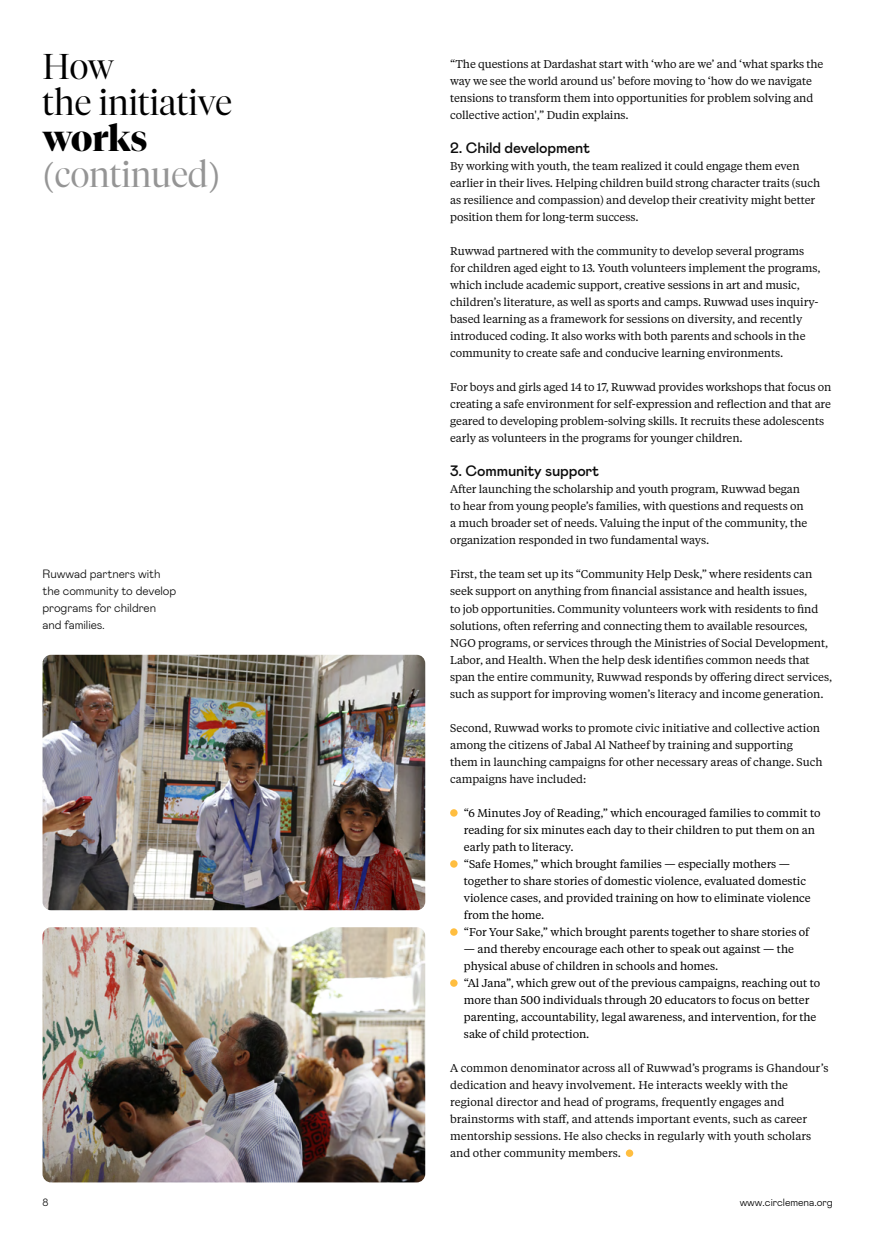
<style>
.page{position:relative;width:876px;height:1242px;background:#fff}
.page>*{position:absolute;margin:0;border:0;box-sizing:border-box;transform-origin:0 0}
.Case_Study_Title_lig{font:300 35.7px/36px "Tiempos Fine";color:#000}
.Case_Study_Title{font:300 35.7px/36px "Tiempos Fine";color:#959595}
.Subheads{font:500 15px "Mabry Pro";letter-spacing:-.01em;color:#0d0d0d}
.Body{font:300 12px/17px "Mabry Pro";letter-spacing:-.005em;color:#0d0d0d}
.Body_longform_copy{font:11.25px/17px "Tiempos Text";letter-spacing:-.01em;color:#0d0d0d}
.Body_longform_copy-2{font:11.25px/17px "Tiempos Text";letter-spacing:-.005em;color:#000}
.t1{font:300 10.5px "Mabry Pro";color:#000}
.s1{font-weight:700;color:#000}
.s2{font-family:"Minion Pro";font-weight:400}
</style>
<div class="page">
<div style="left:450px;top:809px;width:8px;height:7px;background:#ffbe40;border-radius:50%"></div>
<div style="left:450px;top:860px;width:8px;height:7px;background:#ffbe40;border-radius:50%"></div>
<div style="left:450px;top:928px;width:8px;height:7px;background:#ffbe40;border-radius:50%"></div>
<div style="left:450px;top:979px;width:8px;height:7px;background:#ffbe40;border-radius:50%"></div>
<div style="left:626px;top:1149px;width:7px;height:8px;background:#ffbe40;border-radius:50%"></div>
<img style="left:43px;top:927px;width:382px;height:255px">
<img style="left:43px;top:655px;width:382px;height:255px">
<p class="Case_Study_Title_lig" style="left:43px;top:48px;width:191px">How<br>the initiative</p>
<p class="Case_Study_Title" style="left:43px;top:120px;width:179px"><span class="s1">works </span><span class="s2">(</span>continued<span class="s2">)</span></p>
<p class="Body" style="left:43px;top:565px;width:135px">Ruwwad partners with the community to develop programs for children and families.</p>
<p class="Body_longform_copy" style="left:450px;top:55px;width:375px">“The questions at Dardashat start with ‘who are we’ and ‘what sparks the way we see the world around us’ before moving to ‘how do we navigate tensions to transform them into opportunities for problem solving and collective action',” Dudin explains.</p>
<p class="Subheads" style="left:450px;top:137px;width:141px">2. Child development</p>
<p class="Body_longform_copy" style="left:450px;top:157px;width:372px">By working with youth, the team realized it could engage them even earlier in their lives. Helping children build strong character traits (such as resilience and compassion) and develop their creativity might better position them for long-term success.</p>
<p class="Body_longform_copy" style="left:450px;top:242px;width:372px">Ruwwad partnered with the community to develop several programs for children aged eight to 13. Youth volunteers implement the programs, which include academic support, creative sessions in art and music, children’s literature, as well as sports and camps. Ruwwad uses inquiry&shy;based learning as a framework for sessions on diversity, and recently introduced coding. It also works with both parents and schools in the community to create safe and conducive learning environments.</p>
<p class="Body_longform_copy" style="left:450px;top:378px;width:383px">For boys and girls aged 14 to 17, Ruwwad provides workshops that focus on creating a safe environment for self-expression and reflection and that are geared to developing problem-solving skills. It recruits these adolescents early as volunteers in the programs for younger children.</p>
<p class="Subheads" style="left:450px;top:460px;width:151px">3. Community support</p>
<p class="Body_longform_copy" style="left:450px;top:480px;width:359px">After launching the scholarship and youth program, Ruwwad began to hear from young people’s families, with questions and requests on a much broader set of needs. Valuing the input of the community, the organization responded in two fundamental ways.</p>
<p class="Body_longform_copy" style="left:450px;top:565px;width:384px">First, the team set up its “Community Help Desk,” where residents can seek support on anything from financial assistance and health issues,<br>to job opportunities. Community volunteers work with residents to find solutions, often referring and connecting them to available resources, NGO programs, or services through the Ministries of Social Development, Labor, and Health. When the help desk identifies common needs that span the entire community, Ruwwad responds by offering direct services, such as support for improving women’s literacy and income generation.</p>
<p class="Body_longform_copy" style="left:450px;top:718px;width:374px">Second, Ruwwad works to promote civic initiative and collective action among the citizens of Jabal Al Natheef by training and supporting them in launching campaigns for other necessary areas of change. Such campaigns have included:</p>
<p class="Body_longform_copy-2" style="left:464px;top:803px;width:358px">“6 Minutes Joy of Reading,” which encouraged families to commit to reading for six minutes each day to their children to put them on an early path to literacy.</p>
<p class="Body_longform_copy-2" style="left:464px;top:854px;width:348px">“Safe Homes,” which brought families — especially mothers — together to share stories of domestic violence, evaluated domestic violence cases, and provided training on how to eliminate violence from the home.</p>
<p class="Body_longform_copy-2" style="left:464px;top:922px;width:347px">“For Your Sake,” which brought parents together to share stories of</p>
<p class="Body_longform_copy-2" style="left:464px;top:939px;width:332px">— and thereby encourage each other to speak out against — the physical abuse of children in schools and homes.</p>
<p class="Body_longform_copy-2" style="left:464px;top:974px;width:358px">“Al Jana”, which grew out of the previous campaigns, reaching out to more than 500 individuals through 20 educators to focus on better parenting, accountability, legal awareness, and intervention, for the sake of child protection.</p>
<p class="Body_longform_copy" style="left:450px;top:1059px;width:380px">A common denominator across all of Ruwwad’s programs is Ghandour’s dedication and heavy involvement. He interacts weekly with the regional director and head of programs, frequently engages and brainstorms with staff, and attends important events, such as career mentorship sessions. He also checks in regularly with youth scholars and other community members.</p>
<p class="t1" style="left:43px;top:1194px;width:8px">8</p>
<p class="t1" style="left:740px;top:1194px;width:95px">www.circlemena.org</p>
</div>
